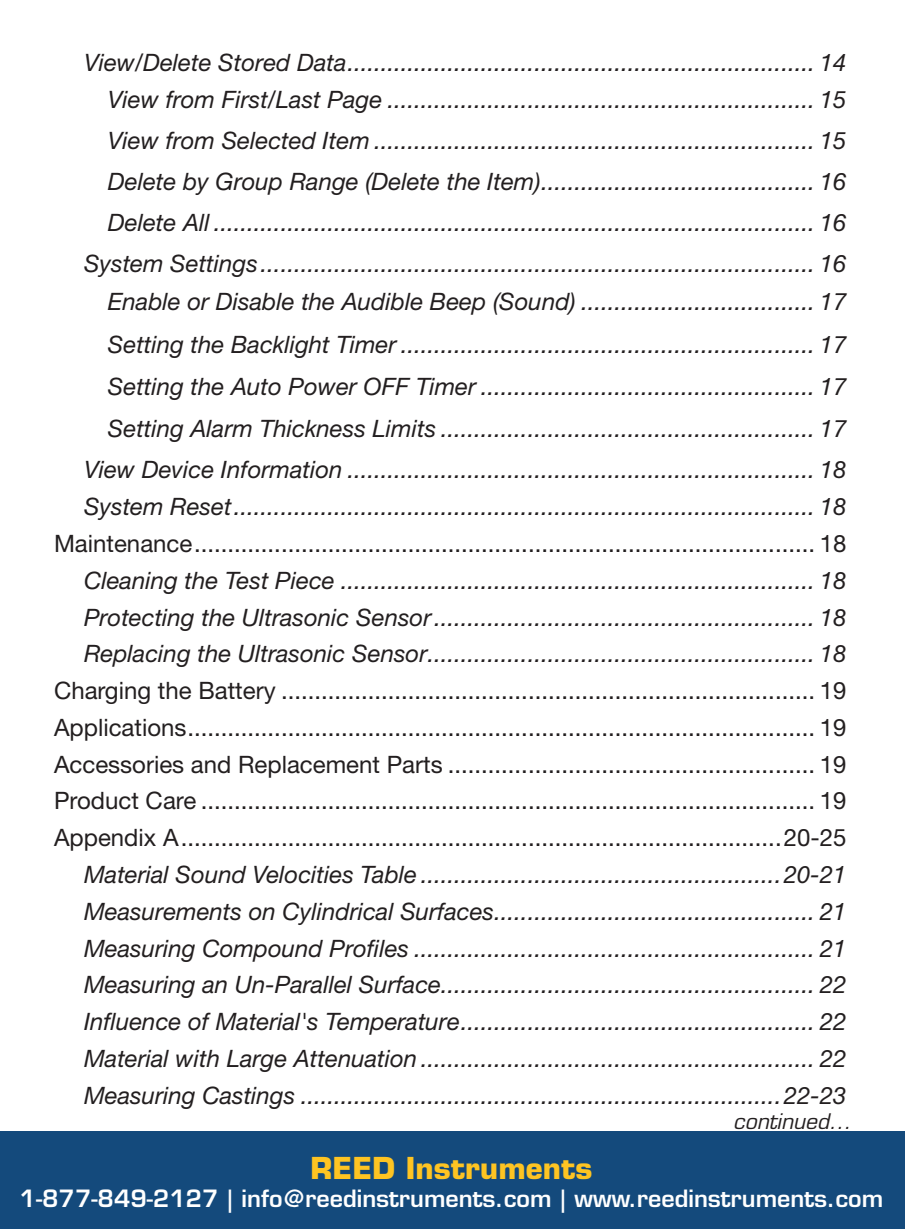
<style>
.page{position:relative;width:905px;height:1229px;background:#fff}
.page>*{position:absolute;margin:0;border:0;box-sizing:border-box;transform-origin:0 0}
.t1{font:700 29.4px "Eurostile LT Std";color:#fec422}
.t2{font:italic 24px/36.9px "Helvetica Neue LT Std";color:#231f20;text-align:right}
.t3{font:24px/36.9px "Helvetica Neue LT Std";color:#231f20;text-align:justify}
.t4{font:600 23.4px "Eurostile LT Std";color:#fff}
.t5{font:italic 21px "Eurostile LT Std";color:#231f20}
</style>
<div class="page">
<div style="left:0;top:1131px;width:904px;height:97px;background:#144a7c"></div>
<p class="t2" style="left:84px;top:44px;width:763px">View/Delete Stored Data...................................................................... 14<br>View from First/Last Page ................................................................ 15</p>
<p class="t2" style="left:84px;top:120px;width:764px;line-height:41.1px">View from Selected Item .................................................................. 15<br>Delete by Group Range (Delete the Item)......................................... 16<br>Delete All .......................................................................................... 16<br>System Settings ................................................................................... 16</p>
<p class="t2" style="left:84px;top:280px;width:764px;line-height:42px">Enable or Disable the Audible Beep (Sound) ................................... 17<br>Setting the Backlight Timer .............................................................. 17<br>Setting the Auto Power OFF Timer .................................................. 17<br>Setting Alarm Thickness Limits ........................................................ 17<br>View Device Information ...................................................................... 18</p>
<p class="t2" style="left:84px;top:488px;width:763px">System Reset....................................................................................... 18</p>
<p class="t3" style="left:54px;top:524px;width:794px">Maintenance............................................................................................. 18</p>
<p class="t2" style="left:84px;top:561px;width:764px;text-align:justify">Cleaning the Test Piece ....................................................................... 18<br>Protecting the Ultrasonic Sensor......................................................... 18<br>Replacing the Ultrasonic Sensor.......................................................... 18</p>
<p class="t3" style="left:54px;top:672px;width:794px">Charging the Battery ................................................................................ 19<br>Applications.............................................................................................. 19<br>Accessories and Replacement Parts ....................................................... 19<br>Product Care ............................................................................................ 19<br>Appendix A..........................................................................................20-25</p>
<p class="t2" style="left:84px;top:855px;width:764px;text-align:justify">Material Sound Velocities Table ......................................................20-21<br>Measurements on Cylindrical Surfaces................................................ 21<br>Measuring Compound Profiles ............................................................ 21<br>Measuring an Un-Parallel Surface........................................................ 22<br>Influence of Material's Temperature..................................................... 22<br>Material with Large Attenuation ........................................................... 22<br>Measuring Castings ........................................................................22-23</p>
<p class="t5" style="left:733px;top:1108px;width:119px">continued...</p>
<p class="t1" style="left:310px;top:1149px;width:283px">REED Instruments</p>
<p class="t4" style="left:20px;top:1183px;width:865px">1-877-849-2127 | info@reedinstruments.com | www.reedinstruments.com</p>
</div>
